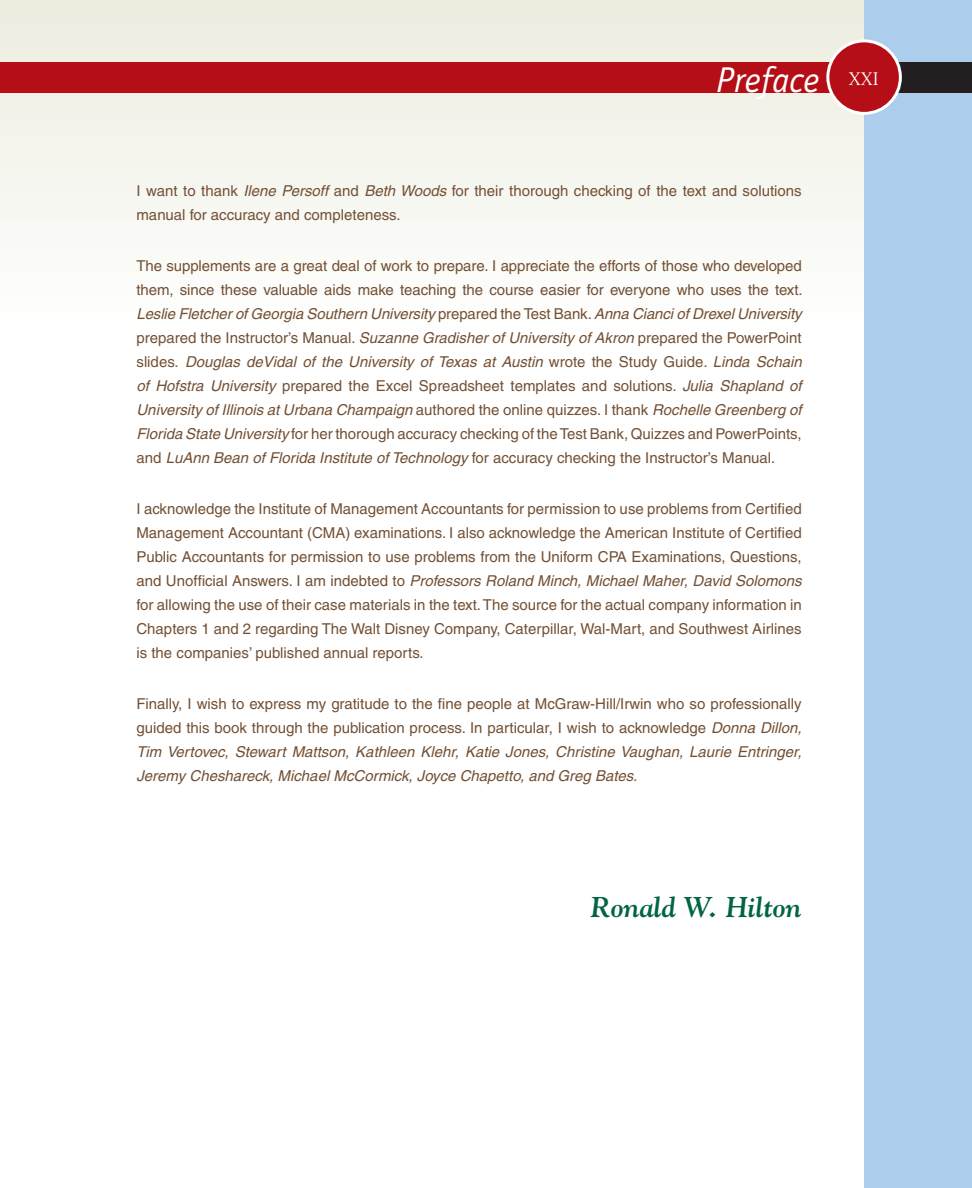
<style>
.page{position:relative;width:972px;height:1188px;background:#fff}
.page>*{position:absolute;margin:0;border:0;box-sizing:border-box;transform-origin:0 0}
.t1{font:italic 36px "Officina Sans";color:#fff}
.t2{font:italic 700 28.5px "Goudy";color:#006540}
.t3{font:18px "Goudy";color:#fff}
.t4{font:15px/24px "Helvetica";color:#735034;text-align:justify}
.s1{font-style:italic}
</style>
<div class="page">
<svg style="left:0;top:0;width:14px;height:220px"></svg>
<svg style="left:14px;top:0;width:13px;height:220px"></svg>
<svg style="left:27px;top:0;width:837px;height:220px"></svg>
<div style="left:0;top:62px;width:27px;height:30px;background:#b50e16"></div>
<div style="left:864px;top:0;width:108px;height:1188px;background:#accdeb"></div>
<div style="left:27px;top:62px;width:931px;height:30px;background:#b50e16"></div>
<div style="left:890px;top:62px;width:82px;height:30px;background:#231f20"></div>
<div style="left:828px;top:41px;width:72px;height:72px;background:#b50e16;border-radius:50%"></div>
<div style="left:826px;top:39px;width:76px;height:76px;border:3px solid #fff;border-radius:50%"></div>
<h1 class="t1" style="left:716px;top:66px;width:105px">Preface</h1>
<p class="t3" style="left:849px;top:71px;width:32px">XXI</p>
<p class="t4" style="left:136px;top:180px;width:667px">I want to thank <span class="s1">Ilene Persoff</span> and <span class="s1">Beth Woods</span> for their thorough checking of the text and solutions manual for accuracy and completeness.</p>
<p class="t4" style="left:136px;top:255px;width:668px">The supplements are a great deal of work to prepare. I appreciate the efforts of those who developed them, since these valuable aids make teaching the course easier for everyone who uses the text.<br><span class="s1">Leslie Fletcher of Georgia Southern University</span> prepared the Test Bank. <span class="s1">Anna Cianci of Drexel University </span>prepared the Instructor’s Manual. <span class="s1">Suzanne Gradisher of University of Akron</span> prepared the PowerPoint slides. <span class="s1">Douglas deVidal of the University of Texas at Austin</span> wrote the Study Guide<span class="s1">. Linda Schain of Hofstra University</span> prepared the Excel Spreadsheet templates and solutions<span class="s1">. Julia Shapland of University of Illinois at Urbana Champaign</span> authored the online quizzes. I thank <span class="s1">Rochelle Greenberg of Florida State University</span> for her thorough accuracy checking of the Test Bank, Quizzes and P owerPoints, and <span class="s1">LuAnn Bean of Florida Institute of Technology</span> for accuracy checking the Instructor’s Manual.</p>
<p class="t4" style="left:136px;top:498px;width:667px">I acknowledge the Institute of Management Accountants for permission to use problems from Certified Management Accountant (CMA) examinations. I also acknowledge the American Institute of Certified Public Accountants for permission to use problems from the Uniform CPA Examinations, Questions, and Unofficial Answers. I am indebted to <span class="s1">Professors Roland Minch, Michael Maher, David Solomons </span>for allowing the use of their case materials in the text. The source for the actual company information in Chapters 1 and 2 regarding The Walt Disney Company, Caterpillar, Wal-Mart, and Southwest Airlines is the companies’ published annual reports.</p>
<p class="t4" style="left:136px;top:693px;width:667px">Finally, I wish to express my gratitude to the fine people at McGraw-Hill/Irwin who so professionally guided this book through the publication process. In particular, I wish to acknowledge <span class="s1">Donna Dillon, Tim Vertovec, Stewart Mattson, Kathleen Klehr, Katie Jones, Christine Vaughan, Laurie Entringer, Jeremy Cheshareck, Michael McCormick, Joyce Chapetto, and Greg Bates.</span></p>
<h2 class="t2" style="left:591px;top:897px;width:213px">Ronald W. Hilton</h2>
</div>
